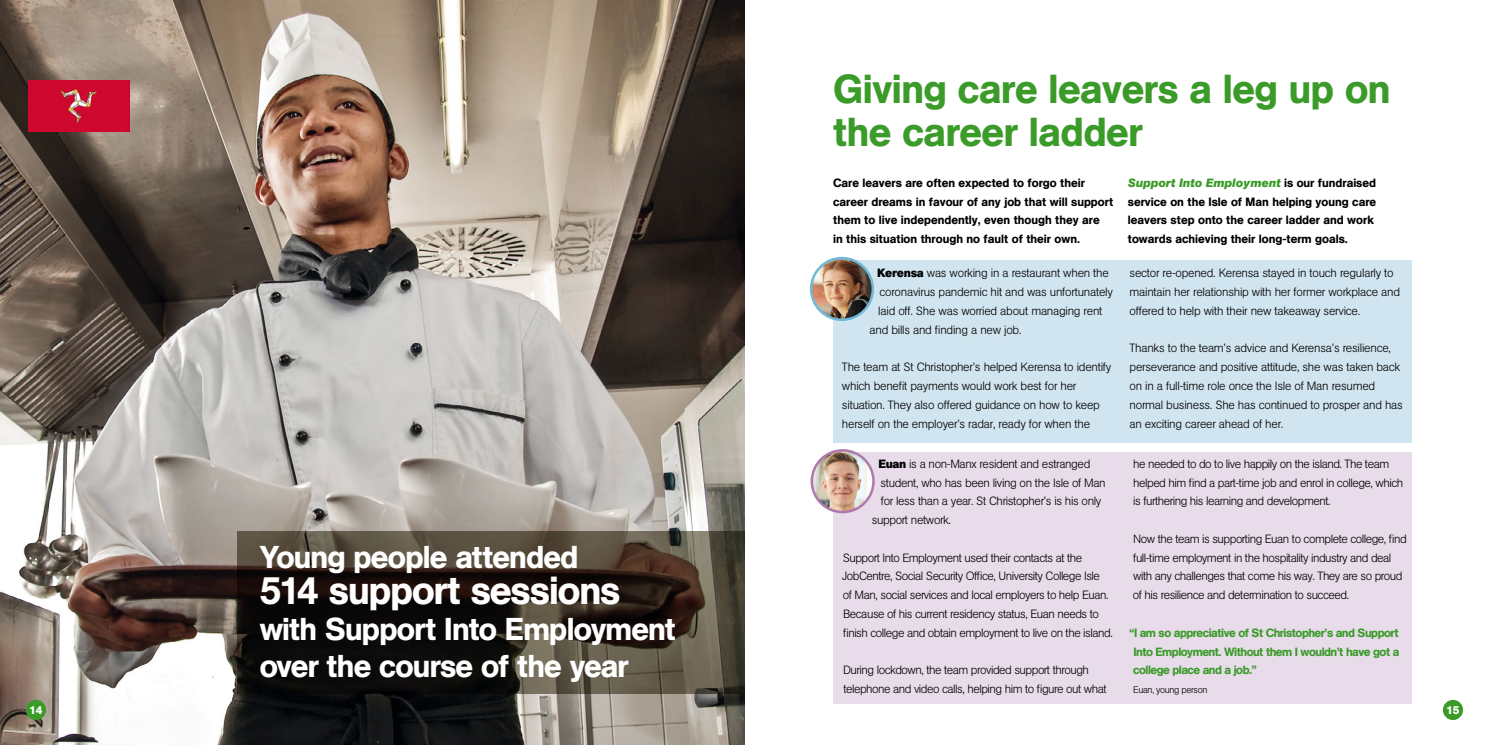
<style>
.page{position:relative;width:1489px;height:745px;background:#fff}
.page>*{position:absolute;margin:0;border:0;box-sizing:border-box;transform-origin:0 0}
.t1{font:500 40px/42.5px "AG Book BQ";letter-spacing:-.01em;color:#3b9b29}
.t2{font:500 38.75px "AG Book BQ";letter-spacing:-.025em;color:#fff}
.t3{font:500 31.25px/36.2px "AG Book BQ";letter-spacing:-.025em;color:#fff}
.t4{font:300 11.88px/18.8px "AG Book BQ";letter-spacing:-.03em;color:#000}
.t5{font:500 11.88px/18.8px "AG Book BQ";color:#000}
.t6{font:500 11.88px/18.8px "AG Book BQ";letter-spacing:-.04em;color:#3b9b29;text-align:justify}
.t7{font:700 11.12px "AG Book BQ";color:#fff}
.t8{font:300 9.38px "AG Book BQ";letter-spacing:-.04em;color:#000}
.s1{font-weight:700;font-style:italic;color:#3b9b29}
.s2{font-weight:700}
</style>
<div class="page">
<div style="left:832px;top:452px;width:579px;height:251px;background:#e8dceb"></div>
<div style="left:833px;top:260px;width:578px;height:182px;background:#d1e5f0"></div>
<img style="left:0;top:0;width:744px;height:744px">
<div style="left:1442px;top:699px;width:20px;height:20px;background:#3b9b29;border-radius:50%"></div>
<div style="left:26px;top:699px;width:20px;height:20px;background:#3b9b29;border-radius:50%"></div>
<svg style="left:237px;top:531px;width:507px;height:162px;background:#332c23"></svg>
<img style="left:811px;top:258px;width:61px;height:61px;border-radius:31px">
<div style="left:809px;top:257px;width:65px;height:64px;border:2px solid #71b9d8;border-radius:50%"></div>
<img style="left:811px;top:450px;width:62px;height:61px;border-radius:31px">
<div style="left:810px;top:449px;width:64px;height:64px;border:2px solid #af79ae;border-radius:50%"></div>
<img style="left:28px;top:81px;width:101px;height:50px">
<h1 class="t1" style="left:833px;top:68px;width:558px">Giving care leavers a leg up on the career ladder</h1>
<p class="t5" style="left:833px;top:173px;width:281px">Care leavers are often expected to forgo their career dreams in favour of any job that will support them to live independently, even though they are<br>in this situation through no fault of their own.</p>
<p class="t5" style="left:1127px;top:173px;width:250px"><span class="s1">Support Into Employment</span> is our fundraised service on the Isle of Man helping young care leavers step onto the career ladder and work towards achieving their long-term goals.</p>
<h3 class="t3" style="left:260px;top:538px;width:320px">Young people attended</h3>
<h2 class="t2" style="left:260px;top:566px;width:362px">514 support sessions</h2>
<h3 class="t3" style="left:260px;top:611px;width:418px">with Support Into Employment over the course of the year</h3>
<p class="t4" style="left:877px;top:263px;width:233px"><span class="s2">Kerensa</span> was working in a restaurant when the</p>
<p class="t4" style="left:879px;top:282px;width:235px">coronavirus pandemic hit and was unfortunately</p>
<p class="t4" style="left:878px;top:301px;width:226px">laid off. She was worried about managing rent</p>
<p class="t4" style="left:869px;top:320px;width:153px">and bills and finding a new job.</p>
<p class="t4" style="left:842px;top:357px;width:271px">The team at St Christopher’s helped Kerensa to identify which benefit payments would work best for her situation. They also offered guidance on how to keep herself on the employer’s radar, ready for when the</p>
<p class="t4" style="left:878px;top:454px;width:213px"><span class="s2">Euan</span> is a non-Manx resident and estranged</p>
<p class="t4" style="left:880px;top:472px;width:227px">student, who has been living on the Isle of Man</p>
<p class="t4" style="left:880px;top:491px;width:222px">for less than a year. St Christopher’s is his only</p>
<p class="t4" style="left:871px;top:510px;width:81px">support network.</p>
<p class="t4" style="left:842px;top:547px;width:272px">Support Into Employment used their contacts at the JobCentre, Social Security Office, University College Isle<br>of Man, social services and local employers to help Euan.<br>Because of his current residency status, Euan needs to finish college and obtain employment to live on the island.</p>
<p class="t4" style="left:843px;top:660px;width:265px">During lockdown, the team provided support through telephone and video calls, helping him to figure out what</p>
<p class="t4" style="left:1129px;top:263px;width:272px">sector re-opened. Kerensa stayed in touch regularly to maintain her relationship with her former workplace and offered to help with their new takeaway service.</p>
<p class="t4" style="left:1129px;top:338px;width:275px">Thanks to the team’s advice and Kerensa’s resilience, perseverance and positive attitude, she was taken back on in a full-time role once the Isle of Man resumed normal business. She has continued to prosper and has an exciting career ahead of her.</p>
<p class="t4" style="left:1133px;top:454px;width:271px">he needed to do to live happily on the island. The team helped him find a part-time job and enrol in college, which is furthering his learning and development.</p>
<p class="t4" style="left:1132px;top:529px;width:275px">Now the team is supporting Euan to complete college, find full-time employment in the hospitality industry and deal with any challenges that come his way. They are so proud of his resilience and determination to succeed.</p>
<p class="t6" style="left:1133px;top:622px;width:268px;text-indent:-4px">“I am so appreciative of St Christopher’s and Support Into Employment. Without them I wouldn’t have got a college place and a job.”</p>
<p class="t8" style="left:1133px;top:683px;width:76px">Euan, young person</p>
<p class="t7" style="left:29px;top:702px;width:15px">14</p>
<p class="t7" style="left:1446px;top:702px;width:15px">15</p>
</div>
